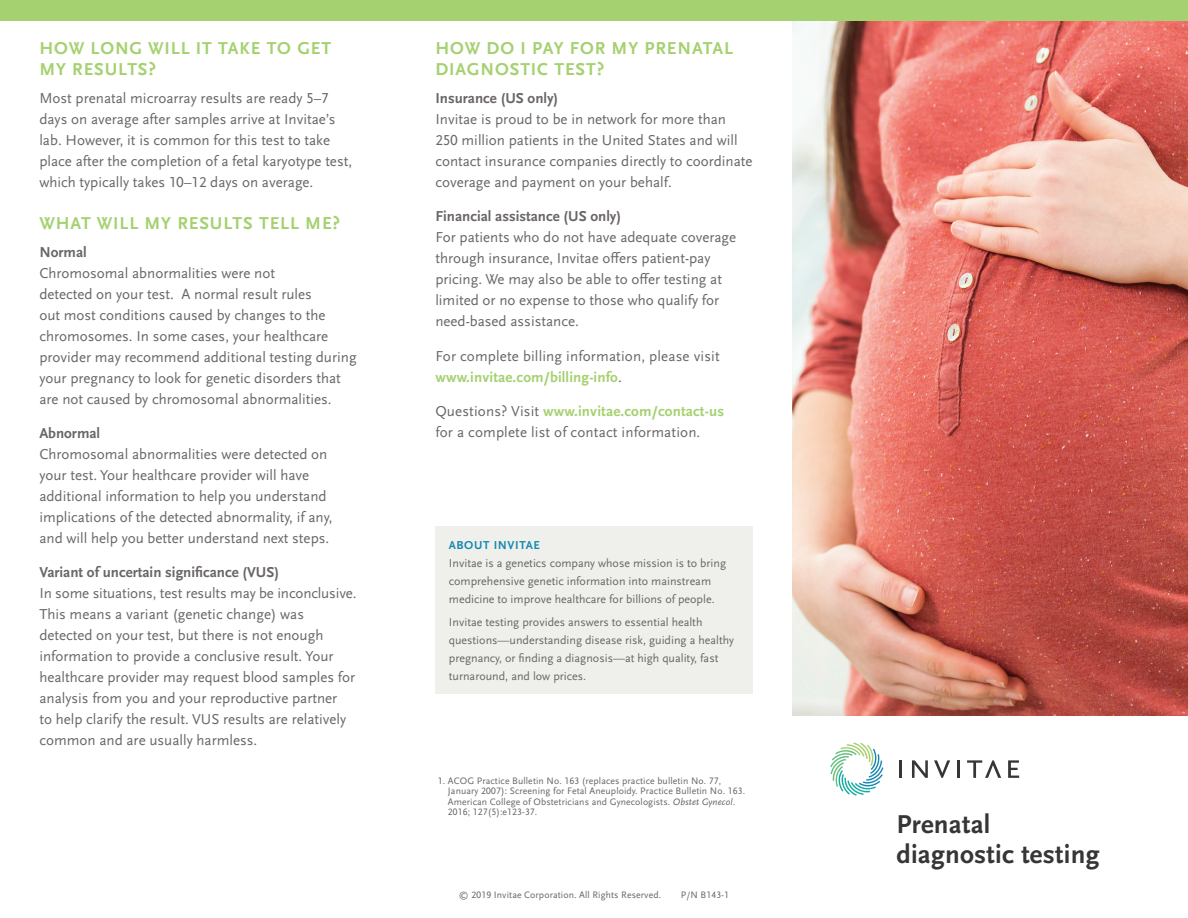
<style>
.page{position:relative;width:1188px;height:918px;background:#fff}
.page>*{position:absolute;margin:0;border:0;box-sizing:border-box;transform-origin:0 0}
.t1{font:700 27px/30px "Invitae";letter-spacing:.01em;color:#363636}
.t2{font:700 18px/21px "Invitae";letter-spacing:.05em;color:#a5d170}
.t3{font:15px/21px "Invitae";color:#6a6665}
.t4{font:700 15px "Invitae";color:#6a6665}
.t5{font:12px/18px "Invitae";color:#6a6665}
.t6{font:700 12px "Invitae";letter-spacing:.05em;color:#1888b2}
.t7{font:9.75px/10.5px "Invitae";letter-spacing:.01em;color:#6a6665}
.s1{font-weight:700;color:#a5d170}
.s2{font-style:italic}
</style>
<div class="page">
<img style="left:792px;top:20px;width:396px;height:696px">
<div style="left:0;top:0;width:1188px;height:20px;background:#a5d170"></div>
<div style="left:435px;top:526px;width:318px;height:168px;background:#eff0ec"></div>
<hr style="left:899px;top:760px;width:3px;height:18px;background:#363636">
<hr style="left:957px;top:760px;width:3px;height:18px;background:#363636">
<svg style="left:1008px;top:760px;width:11px;height:18px"></svg>
<svg style="left:934px;top:760px;width:16px;height:18px"></svg>
<svg style="left:967px;top:760px;width:34px;height:18px"></svg>
<svg style="left:912px;top:760px;width:16px;height:18px"></svg>
<svg style="left:830px;top:743px;width:53px;height:53px"></svg>
<p class="t2" style="left:39px;top:38px;width:293px">HOW LONG WILL IT TAKE TO GET<br>MY RESULTS?</p>
<p class="t3" style="left:39px;top:88px;width:314px">Most prenatal microarray results are ready 5–7 days on average after samples arrive at Invitae’s lab. However, it is common for this test to take place after the completion of a fetal karyotype test, which typically takes 10–12 days on average.</p>
<p class="t2" style="left:39px;top:213px;width:302px">WHAT WILL MY RESULTS TELL ME?</p>
<p class="t4" style="left:39px;top:243px;width:49px">Normal</p>
<p class="t3" style="left:39px;top:262px;width:319px">Chromosomal abnormalities were not<br>detected on your test. A normal result rules<br>out most conditions caused by changes to the chromosomes. In some cases, your healthcare provider may recommend additional testing during your pregnancy to look for genetic disorders that are not caused by chromosomal abnormalities.</p>
<p class="t4" style="left:39px;top:425px;width:62px">Abnormal</p>
<p class="t3" style="left:39px;top:444px;width:295px">Chromosomal abnormalities were detected on your test. Your healthcare provider will have additional information to help you understand implications of the detected abnormality, if any, and will help you better understand next steps.</p>
<p class="t4" style="left:39px;top:564px;width:241px">Variant of uncertain significance (VUS)</p>
<p class="t3" style="left:39px;top:583px;width:319px">In some situations, test results may be inconclusive.<br>This means a variant (genetic change) was detected on your test, but there is not enough information to provide a conclusive result. Your healthcare provider may request blood samples for analysis from you and your reproductive partner<br>to help clarify the result. VUS results are relatively common and are usually harmless.</p>
<p class="t2" style="left:435px;top:38px;width:299px">HOW DO I PAY FOR MY PRENATAL<br>DIAGNOSTIC TEST?</p>
<p class="t4" style="left:435px;top:89px;width:124px">Insurance (US only)</p>
<p class="t3" style="left:435px;top:109px;width:319px">Invitae is proud to be in network for more than<br>250 million patients in the United States and will contact insurance companies directly to coordinate coverage and payment on your behalf.</p>
<p class="t4" style="left:435px;top:208px;width:187px">Financial assistance (US only)</p>
<p class="t3" style="left:435px;top:227px;width:302px">For patients who do not have adequate coverage through insurance, Invitae offers patient-pay pricing. We may also be able to offer testing at limited or no expense to those who qualify for need-based assistance.</p>
<p class="t3" style="left:435px;top:346px;width:286px">For complete billing information, please visit <span class="s1">www.invitae.com/billing-info</span>.</p>
<p class="t3" style="left:435px;top:401px;width:290px">Questions? Visit <span class="s1">www.invitae.com/contact-us </span>for a complete list of contact information.</p>
<p class="t6" style="left:449px;top:538px;width:93px">ABOUT INVITAE</p>
<p class="t5" style="left:449px;top:554px;width:279px">Invitae is a genetics company whose mission is to bring comprehensive genetic information into mainstream medicine to improve healthcare for billions of people.</p>
<p class="t5" style="left:449px;top:614px;width:287px">Invitae testing provides answers to essential health questions—understanding disease risk, guiding a healthy pregnancy, or finding a diagnosis—at high quality, fast turnaround, and low prices.</p>
<p class="t7" style="left:448px;top:776px;width:299px;text-indent:-10px">1. ACOG Practice Bulletin No. 163 (replaces practice bulletin No. 77, January 2007): Screening for Fetal Aneuploidy. Practice Bulletin No. 163.<br>American College of Obstetricians and Gynecologists. <span class="s2">Obstet Gynecol.<br></span>2016; 127(5):e123-37.</p>
<p class="t7" style="left:459px;top:890px;width:204px">© 2019 Invitae Corporation. All Rights Reserved.</p>
<p class="t7" style="left:681px;top:890px;width:50px">P/N B143-1</p>
<h1 class="t1" style="left:896px;top:810px;width:205px">Prenatal diagnostic testing</h1>
</div>
